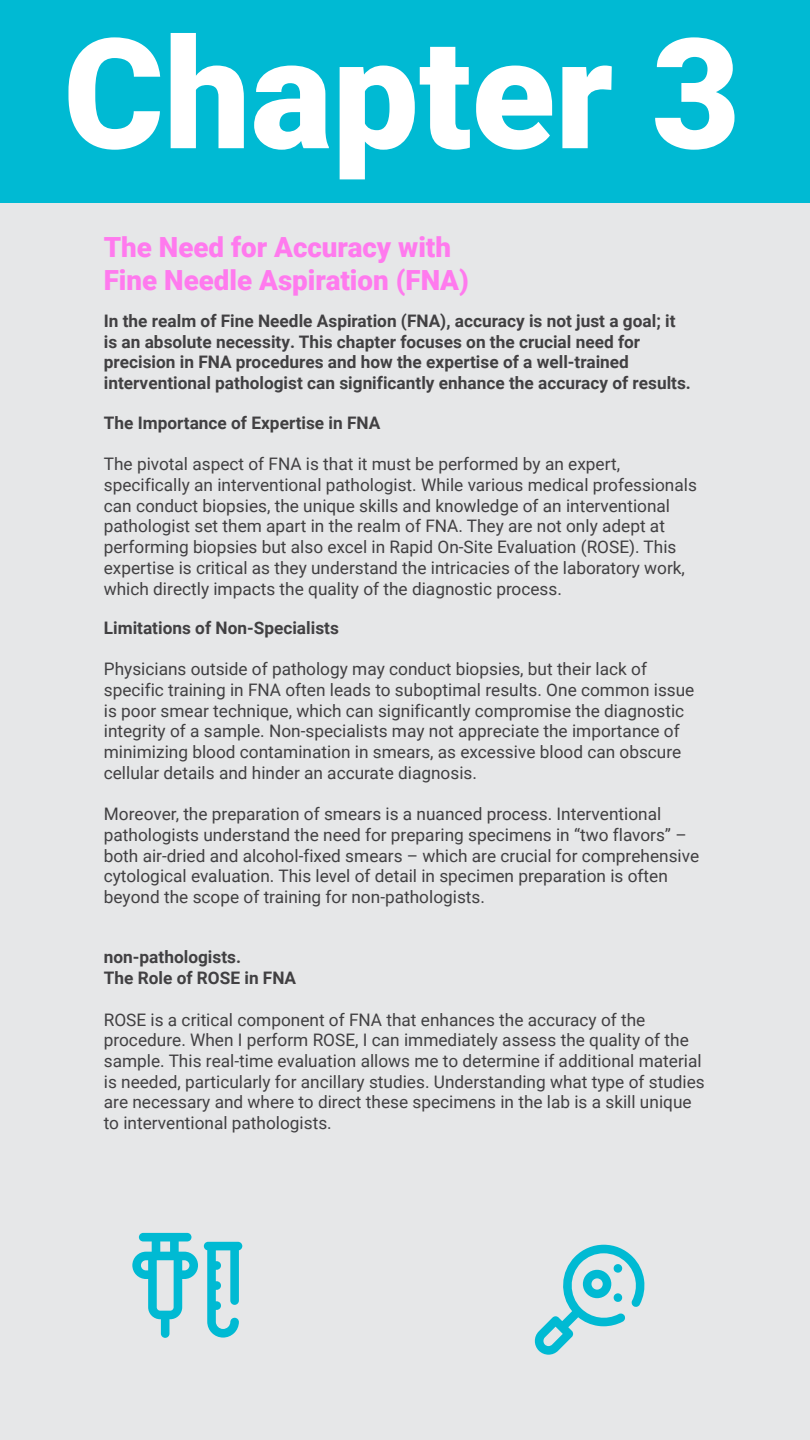
<style>
.page{position:relative;width:810px;height:1440px;background:#e6e7e8}
.page>*{position:absolute;margin:0;border:0;box-sizing:border-box;transform-origin:0 0}
.t1{font:900 153.68px "Roboto";color:#fff}
.t2{font:900 27.75px/33.3px "Roboto";color:#ff7aee}
.t3{font:17.25px/20.7px "Roboto";color:#414042}
.t4{font:700 17.25px/20.7px "Roboto";color:#414042}
</style>
<div class="page">
<div style="left:0;top:0;width:810px;height:203px;background:#00bad3"></div>
<svg style="left:132px;top:1233px;width:66px;height:105px"></svg>
<svg style="left:204px;top:1242px;width:38px;height:96px"></svg>
<svg style="left:534px;top:1245px;width:111px;height:110px"></svg>
<h1 class="t1" style="left:63px;top:-14px;width:679px">Chapter 3</h1>
<h2 class="t2" style="left:104px;top:229px;width:367px">The Need for Accuracy with<br>Fine Needle Aspiration (FNA)</h2>
<p class="t4" style="left:104px;top:310px;width:589px">In the realm of Fine Needle Aspiration (FNA), accuracy is not just a goal; it is an absolute necessity. This chapter focuses on the crucial need for precision in FNA procedures and how the expertise of a well-trained interventional pathologist can significantly enhance the accuracy of results.</p>
<p class="t4" style="left:104px;top:412px;width:278px">The Importance of Expertise in FNA</p>
<p class="t3" style="left:104px;top:453px;width:595px">The pivotal aspect of FNA is that it must be performed by an expert, specifically an interventional pathologist. While various medical professionals can conduct biopsies, the unique skills and knowledge of an interventional pathologist set them apart in the realm of FNA. They are not only adept at performing biopsies but also excel in Rapid On-Site Evaluation (ROSE). This expertise is critical as they understand the intricacies of the laboratory work, which directly impacts the quality of the diagnostic process.</p>
<p class="t4" style="left:104px;top:617px;width:237px">Limitations of Non-Specialists</p>
<p class="t3" style="left:104px;top:658px;width:592px">Physicians outside of pathology may conduct biopsies, but their lack of specific training in FNA often leads to suboptimal results. One common issue is poor smear technique, which can significantly compromise the diagnostic integrity of a sample. Non-specialists may not appreciate the importance of minimizing blood contamination in smears, as excessive blood can obscure cellular details and hinder an accurate diagnosis.</p>
<p class="t3" style="left:104px;top:803px;width:597px">Moreover, the preparation of smears is a nuanced process. Interventional pathologists understand the need for preparing specimens in “two flavors” – both air-dried and alcohol-fixed smears – which are crucial for comprehensive cytological evaluation. This level of detail in specimen preparation is often beyond the scope of training for non-pathologists.</p>
<p class="t4" style="left:104px;top:946px;width:194px">non-pathologists.<br>The Role of ROSE in FNA</p>
<p class="t3" style="left:104px;top:1008px;width:603px">ROSE is a critical component of FNA that enhances the accuracy of the procedure. When I perform ROSE, I can immediately assess the quality of the sample. This real-time evaluation allows me to determine if additional material is needed, particularly for ancillary studies. Understanding what type of studies are necessary and where to direct these specimens in the lab is a skill unique to interventional pathologists.</p>
</div>
